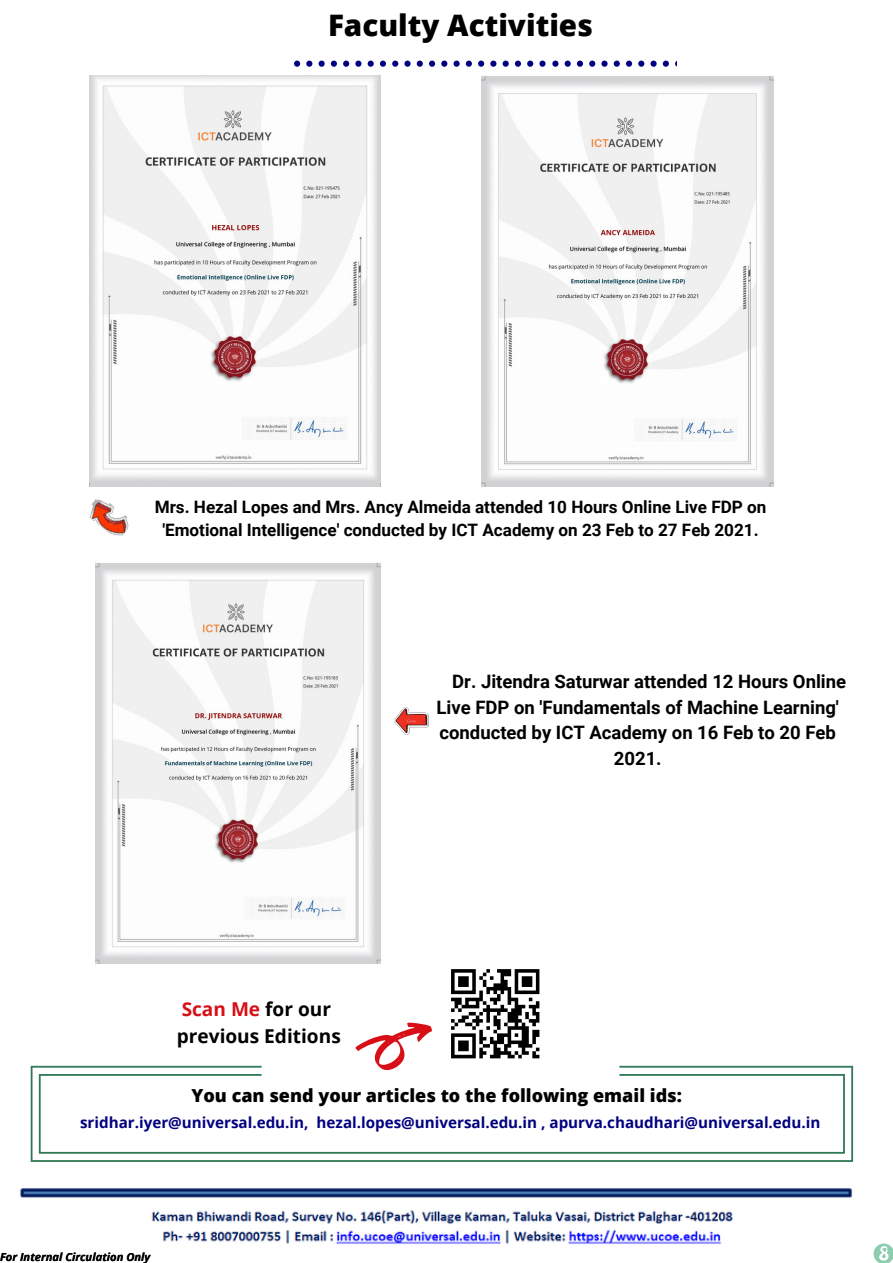
<style>
.page{position:relative;width:893px;height:1263px;background:#fff}
.page>*{position:absolute;margin:0;border:0;box-sizing:border-box;transform-origin:0 0}
.t1{font:800 29.62px "Open Sans";color:#000}
.t2{font:700 19.05px "Open Sans";color:#000}
.t3{font:700 19.05px "Open Sans";color:#d80f16}
.t4{font:700 18.52px "Roboto";color:#000}
.t5{font:800 18px "Open Sans";color:#000}
.t6{font:700 17.1px/23.6px "Roboto";color:#000;text-align:center}
.t7{font:700 15.23px "Open Sans";color:#000080}
.t8{font:italic 700 11.18px "Open Sans";color:#000}
.s1{color:#000}
</style>
<div class="page">
<svg style="left:294px;top:61px;width:251px;height:6px"></svg>
<svg style="left:552px;top:61px;width:124px;height:6px"></svg>
<svg style="left:31px;top:1066px;width:822px;height:96px"></svg>
<img style="left:20px;top:1188px;width:833px;height:56px">
<img style="left:451px;top:969px;width:89px;height:90px">
<svg style="left:352px;top:1022px;width:87px;height:55px"></svg>
<svg style="left:873px;top:1243px;width:20px;height:20px"></svg>
<img style="left:481px;top:76px;width:293px;height:411px">
<img style="left:89px;top:76px;width:292px;height:410px">
<img style="left:95px;top:563px;width:286px;height:401px">
<img style="left:89px;top:499px;width:40px;height:37px">
<img style="left:394px;top:707px;width:34px;height:28px">
<p class="t1" style="left:328px;top:4px;width:266px">Faculty Activities</p>
<p class="t6" style="left:155px;top:495px;width:613px">Mrs. Hezal Lopes and Mrs. Ancy Almeida attended 10 Hours Online Live FDP on 'Emotional Intelligence' conducted by ICT Academy on 23 Feb to 27 Feb 2021.</p>
<p class="t3" style="left:182px;top:996px;width:151px">Scan Me <span class="s1">for our</span></p>
<p class="t2" style="left:177px;top:1022px;width:165px">previous Editions</p>
<p class="t4" style="left:452px;top:671px;width:395px">Dr. Jitendra Saturwar attended 12 Hours Online</p>
<p class="t4" style="left:436px;top:696px;width:404px">Live FDP on 'Fundamentals of Machine Learning'</p>
<p class="t4" style="left:439px;top:722px;width:398px">conducted by ICT Academy on 16 Feb to 20 Feb</p>
<p class="t4" style="left:614px;top:747px;width:49px">2021.</p>
<p class="t5" style="left:191px;top:1082px;width:492px">You can send your articles to the following email ids:</p>
<p class="t7" style="left:80px;top:1112px;width:742px">sridhar.iyer@universal.edu.in, hezal.lopes@universal.edu.in , apurva.chaudhari@universal.edu.in</p>
<p class="t8" style="left:0;top:1249px;width:152px">For Internal Circulation Only</p>
</div>
